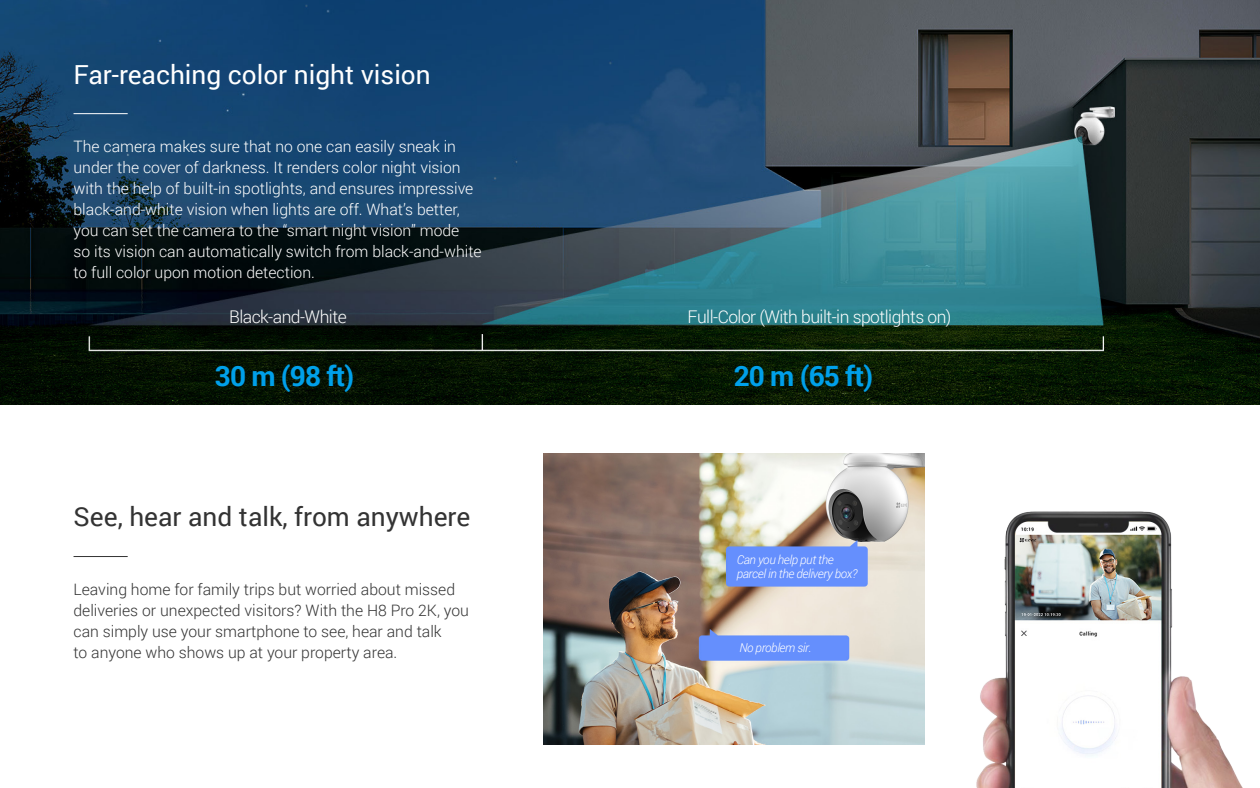
<style>
.page{position:relative;width:1260px;height:788px;background:#fff}
.page>*{position:absolute;margin:0;border:0;box-sizing:border-box;transform-origin:0 0}
.t1{font:700 28px "Roboto";letter-spacing:-.03em;color:#00a0e9}
.t2{font:26.25px "Roboto";color:#fff}
.t3{font:26.25px "Roboto";color:#333}
.t4{font:300 17.5px "Roboto";letter-spacing:-.03em;color:#fff}
.t5{font:300 15.75px/21px "Roboto";color:#fff}
.t6{font:300 15.75px/21px "Roboto";color:#333}
.t7{font:italic 300 12.25px/14.7px "Roboto";letter-spacing:-.03em;color:#fff}
</style>
<div class="page">
<img style="left:0;top:0;width:1260px;height:404px">
<hr style="left:74px;top:113px;width:54px;height:1px;background:#fff">
<hr style="left:74px;top:556px;width:54px;height:1px;background:#333">
<img style="left:544px;top:453px;width:381px;height:291px">
<img style="left:976px;top:511px;width:267px;height:277px">
<h2 class="t2" style="left:74px;top:56px;width:359px">Far-reaching color night vision</h2>
<p class="t5" style="left:74px;top:135px;width:410px">The camera makes sure that no one can easily sneak in under the cover of darkness. It renders color night vision with the help of built-in spotlights, and ensures impressive black-and-white vision when lights are off. What’s better, you can set the camera to the “smart night vision” mode<br>so its vision can automatically switch from black-and-white to full color upon motion detection.</p>
<p class="t4" style="left:229px;top:305px;width:119px">Black-and-White</p>
<p class="t4" style="left:688px;top:305px;width:266px">Full-Color (With built-in spotlights on)</p>
<h1 class="t1" style="left:215px;top:356px;width:141px">30 m (98 ft)</h1>
<h1 class="t1" style="left:734px;top:356px;width:141px">20 m (65 ft)</h1>
<h2 class="t3" style="left:74px;top:498px;width:398px">See, hear and talk, from anywhere</h2>
<p class="t6" style="left:74px;top:578px;width:397px">Leaving home for family trips but worried about missed deliveries or unexpected visitors? With the H8 Pro 2K, you can simply use your smartphone to see, hear and talk<br>to anyone who shows up at your property area.</p>
<p class="t7" style="left:737px;top:551px;width:122px">Can you help put the parcel in the delivery box?</p>
<p class="t7" style="left:739px;top:640px;width:74px">No problem sir.</p>
</div>
